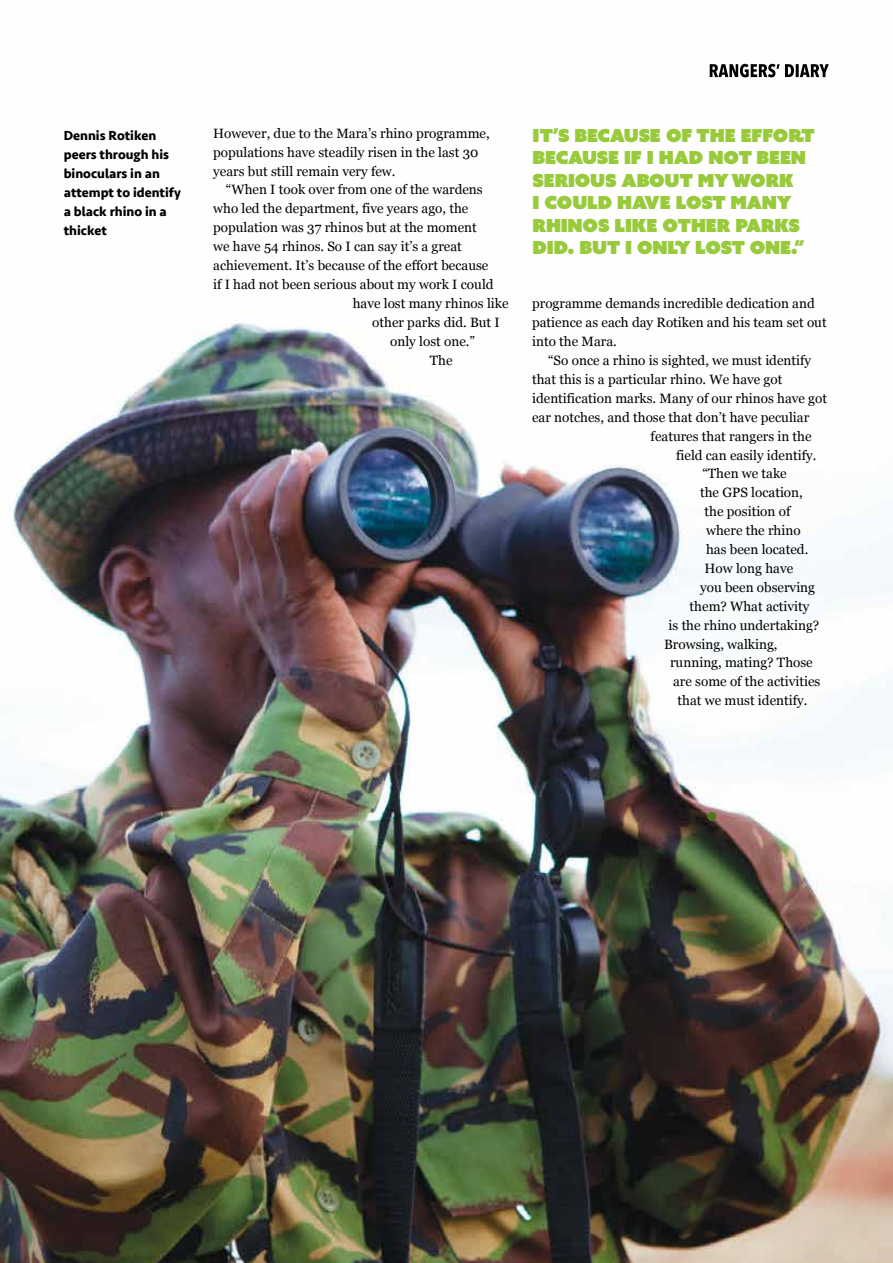
<style>
.page{position:relative;width:893px;height:1263px;background:#fff}
.page>*{position:absolute;margin:0;border:0;box-sizing:border-box;transform-origin:0 0}
.t1{font:18px/22.5px "Azo Sans Uber";letter-spacing:-.01em;color:#99ca3c}
.t2{font:13.5px/18.9px "Georgia";color:#000}
.t3{font:700 13.5px/18.9px "Seravek";color:#000}
</style>
<div class="page">
<img style="left:0;top:63px;width:893px;height:1200px">
<svg style="left:710px;top:64px;width:119px;height:13px"></svg>
<div style="left:707px;top:812px;width:9px;height:9px;background:#4c7620;border-radius:50%"></div>
<p class="t3" style="left:64px;top:126px;width:119px">Dennis Rotiken peers through his binoculars in an attempt to identify a black rhino in a thicket</p>
<p class="t2" style="left:213px;top:123px;width:278px">However, due to the Mara’s rhino programme, populations have steadily risen in the last 30 years but still remain very few.</p>
<p class="t2" style="left:226px;top:180px;width:258px">“When I took over from one of the wardens</p>
<p class="t2" style="left:213px;top:199px;width:257px">who led the department, five years ago, the</p>
<p class="t2" style="left:213px;top:218px;width:265px">population was 37 rhinos but at the moment</p>
<p class="t2" style="left:213px;top:237px;width:250px">we have 54 rhinos. So I can say it’s a great</p>
<p class="t2" style="left:213px;top:255px;width:277px">achievement. It’s because of the effort because</p>
<p class="t2" style="left:213px;top:274px;width:282px">if I had not been serious about my work I could</p>
<p class="t2" style="left:353px;top:293px;width:157px">have lost many rhinos like</p>
<p class="t2" style="left:372px;top:312px;width:129px">other parks did. But I</p>
<p class="t2" style="left:390px;top:331px;width:86px">only lost one.”</p>
<p class="t2" style="left:430px;top:350px;width:24px">The</p>
<h1 class="t1" style="left:533px;top:124px;width:284px">IT’S BECAUSE OF THE EFFORT<br>BECAUSE IF I HAD NOT BEEN<br>SERIOUS ABOUT MY WORK<br>I COULD HAVE LOST MANY<br>RHINOS LIKE OTHER PARKS<br>DID. BUT I ONLY LOST ONE.”</h1>
<p class="t2" style="left:532px;top:294px;width:296px">programme demands incredible dedication and patience as each day Rotiken and his team set out into the Mara.</p>
<p class="t2" style="left:548px;top:350px;width:265px">“So once a rhino is sighted, we must identify</p>
<p class="t2" style="left:532px;top:369px;width:252px">that this is a particular rhino. We have got</p>
<p class="t2" style="left:532px;top:388px;width:296px">identification marks. Many of our rhinos have got</p>
<p class="t2" style="left:532px;top:407px;width:279px">ear notches, and those that don’t have peculiar</p>
<p class="t2" style="left:651px;top:426px;width:163px">features that rangers in the</p>
<p class="t2" style="left:676px;top:445px;width:142px">field can easily identify.</p>
<p class="t2" style="left:702px;top:464px;width:86px">“Then we take</p>
<p class="t2" style="left:700px;top:483px;width:104px">the GPS location,</p>
<p class="t2" style="left:705px;top:502px;width:87px">the position of</p>
<p class="t2" style="left:706px;top:520px;width:96px">where the rhino</p>
<p class="t2" style="left:706px;top:539px;width:104px">has been located.</p>
<p class="t2" style="left:705px;top:558px;width:90px">How long have</p>
<p class="t2" style="left:700px;top:577px;width:117px">you been observing</p>
<p class="t2" style="left:690px;top:596px;width:121px">them? What activity</p>
<p class="t2" style="left:669px;top:615px;width:152px">is the rhino undertaking?</p>
<p class="t2" style="left:664px;top:634px;width:115px">Browsing, walking,</p>
<p class="t2" style="left:670px;top:653px;width:144px">running, mating? Those</p>
<p class="t2" style="left:673px;top:672px;width:149px">are some of the activities</p>
<p class="t2" style="left:678px;top:691px;width:131px">that we must identify.</p>
</div>
